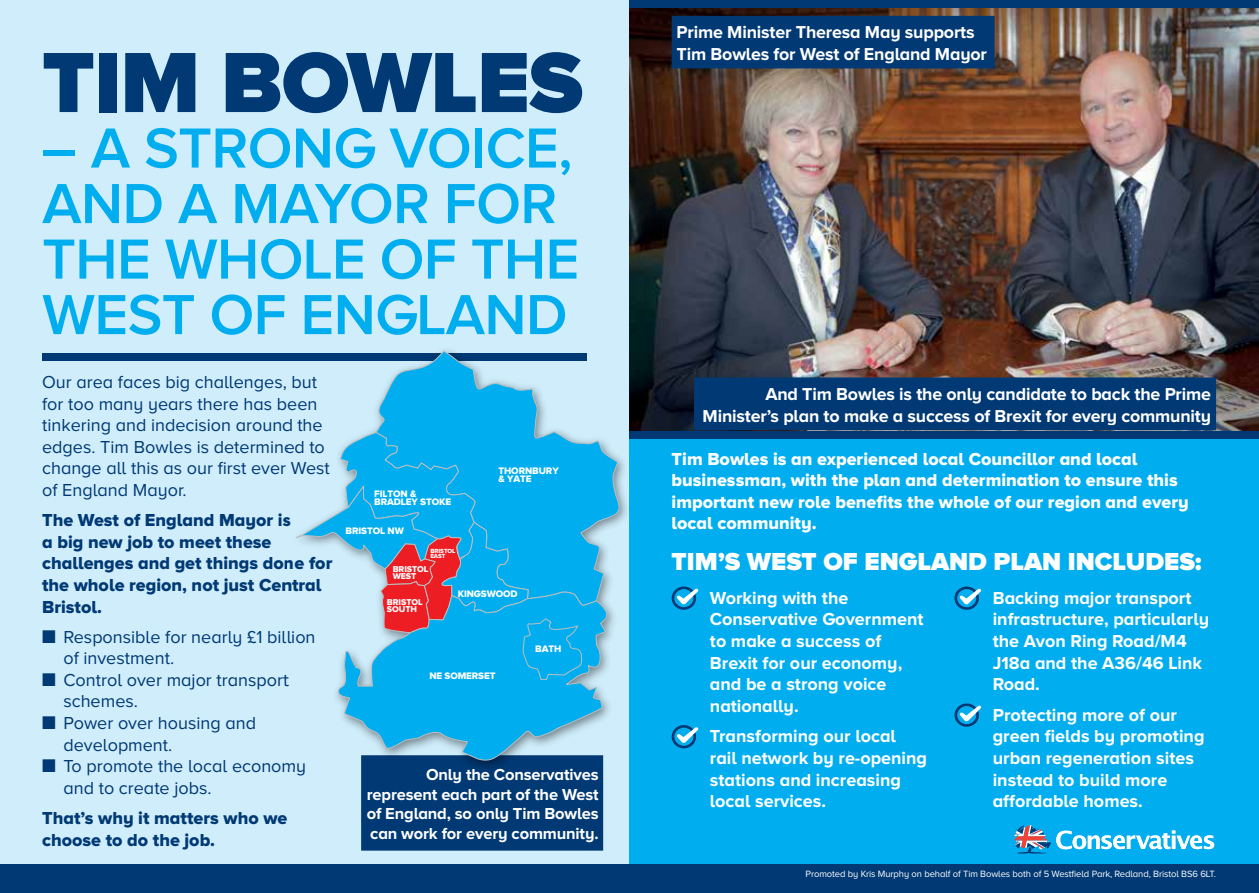
<style>
.page{position:relative;width:1259px;height:893px;background:#fff}
.page>*{position:absolute;margin:0;border:0;box-sizing:border-box;transform-origin:0 0}
.t1{font:900 88.5px "Proxima Nova A";letter-spacing:-.01em;color:#003973}
.t2{font:600 58.5px/55.5px "Proxima Nova A";letter-spacing:-.01em;color:#00aeef}
.t3{font:900 25.5px "Proxima Nova A";color:#fff}
.t4{font:700 18px/21.6px "Proxima Nova A";color:#fff}
.t5{font:18px/21.6px "Proxima Nova A";color:#003973}
.t6{font:18px/21.6px "Proxima Nova A Extrabld";color:#fff}
.t7{font:18px/21.6px "Proxima Nova A Extrabld";color:#003973}
.t8{font:700 17.85px/21.5px "Proxima Nova A";letter-spacing:-.01em;color:#fff;text-align:right}
.t9{font:700 16.5px/19.8px "Proxima Nova A";letter-spacing:-.01em;color:#fff;text-align:justify}
.t10{font:9.75px/7.8px "Proxima Nova A Extrabld";letter-spacing:-.01em;color:#fff}
.t11{font:9.45px "Proxima Nova A";letter-spacing:-.01em;color:#fff}
.t12{font:8.85px/6.9px "Proxima Nova A Extrabld";letter-spacing:-.01em;color:#fff}
.t13{font:6.15px/4.8px "Proxima Nova A Extrabld";letter-spacing:-.01em;color:#fff}
</style>
<div class="page">
<div style="left:629px;top:0;width:630px;height:880px;background:#00aeef"></div>
<div style="left:0;top:0;width:629px;height:873px;background:#cfedfb"></div>
<div style="left:0;top:864px;width:1259px;height:29px;background:#003973"></div>
<div style="left:42px;top:353px;width:544px;height:8px;background:#003973"></div>
<img style="left:629px;top:7px;width:630px;height:425px">
<svg style="left:671px;top:586px;width:27px;height:24px"></svg>
<svg style="left:671px;top:725px;width:27px;height:23px"></svg>
<svg style="left:954px;top:586px;width:27px;height:24px"></svg>
<svg style="left:954px;top:703px;width:27px;height:24px"></svg>
<div style="left:363px;top:757px;width:238px;height:91px;background:#003973"></div>
<div style="left:361px;top:755px;width:242px;height:96px;border:4px solid #003973"></div>
<div style="left:629px;top:432px;width:630px;height:7px;background:#003973"></div>
<img style="left:336px;top:343px;width:299px;height:425px">
<svg style="left:375px;top:351px;width:247px;height:256px"></svg>
<svg style="left:337px;top:591px;width:272px;height:172px"></svg>
<svg style="left:295px;top:433px;width:288px;height:247px"></svg>
<div style="left:696px;top:380px;width:517px;height:48px;background:#003973"></div>
<div style="left:694px;top:377px;width:522px;height:53px;border:5px solid #003973"></div>
<svg style="left:1014px;top:825px;width:200px;height:29px"></svg>
<div style="left:674px;top:18px;width:318px;height:48px;background:#003973"></div>
<div style="left:671px;top:16px;width:323px;height:52px;border:5px solid #003973"></div>
<div style="left:629px;top:0;width:630px;height:7px;background:#003973"></div>
<h1 class="t1" style="left:42px;top:31px;width:542px">TIM BOWLES</h1>
<h2 class="t2" style="left:42px;top:119px;width:539px">– A STRONG VOICE,<br>AND A MAYOR FOR<br>THE WHOLE OF THE<br>WEST OF ENGLAND</h2>
<p class="t5" style="left:42px;top:371px;width:289px">Our area faces big challenges, but for too many years there has been tinkering and indecision around the edges. Tim Bowles is determined to change all this as our first ever West of England Mayor.</p>
<p class="t7" style="left:42px;top:509px;width:292px">The West of England Mayor is<br>a big new job to meet these challenges and get things done for the whole region, not just Central<br>Bristol.</p>
<p class="t5" style="left:63px;top:626px;width:254px">Responsible for nearly £1 billion of investment.<br>Control over major transport schemes.<br>Power over housing and development.<br>To promote the local economy and to create jobs.</p>
<p class="t7" style="left:42px;top:807px;width:247px">That’s why it matters who we choose to do the job.</p>
<p class="t10" style="left:374px;top:490px;width:79px">FILTON &amp;<br>BRADLEY STOKE</p>
<p class="t10" style="left:345px;top:526px;width:60px">BRISTOL NW</p>
<p class="t13" style="left:430px;top:548px;width:27px">BRISTOL<br>EAST</p>
<p class="t12" style="left:393px;top:565px;width:37px">BRISTOL<br>WEST</p>
<p class="t10" style="left:498px;top:467px;width:62px">THORNBURY &amp; YATE</p>
<p class="t12" style="left:387px;top:599px;width:37px">BRISTOL<br>SOUTH</p>
<p class="t10" style="left:458px;top:589px;width:61px">KINGSWOOD</p>
<p class="t10" style="left:429px;top:672px;width:68px">NE SOMERSET</p>
<p class="t10" style="left:535px;top:645px;width:28px">BATH</p>
<p class="t9" style="left:367px;top:764px;width:233px;text-indent:59px">Only the Conservatives represent each part of the West of England, so only Tim Bowles can work for every community.</p>
<p class="t8" style="left:676px;top:21px;width:312px;text-align:left">Prime Minister Theresa May supports<br>Tim Bowles for West of England Mayor</p>
<p class="t8" style="left:702px;top:383px;width:510px">And Tim Bowles is the only candidate to back the Prime<br>Minister’s plan to make a success of Brexit for every community</p>
<p class="t6" style="left:671px;top:447px;width:518px">Tim Bowles is an experienced local Councillor and local businessman, with the plan and determination to ensure this important new role benefits the whole of our region and every local community.</p>
<h3 class="t3" style="left:671px;top:547px;width:531px">TIM’S WEST OF ENGLAND PLAN INCLUDES:</h3>
<p class="t4" style="left:710px;top:587px;width:215px">Working with the<br>Conservative Government to make a success of<br>Brexit for our economy, and be a strong voice nationally.</p>
<p class="t4" style="left:710px;top:725px;width:219px">Transforming our local rail network by re-opening stations and increasing local services.</p>
<p class="t4" style="left:992px;top:587px;width:218px">Backing major transport infrastructure, particularly the Avon Ring Road/M4<br>J18a and the A36/46 Link<br>Road.</p>
<p class="t4" style="left:992px;top:704px;width:213px">Protecting more of our green fields by promoting urban regeneration sites instead to build more affordable homes.</p>
<p class="t11" style="left:805px;top:869px;width:412px">Promoted by Kris Murphy on behalf of Tim Bowles both of 5 Westfield Park, Redland, Bristol BS6 6LT.</p>
</div>
